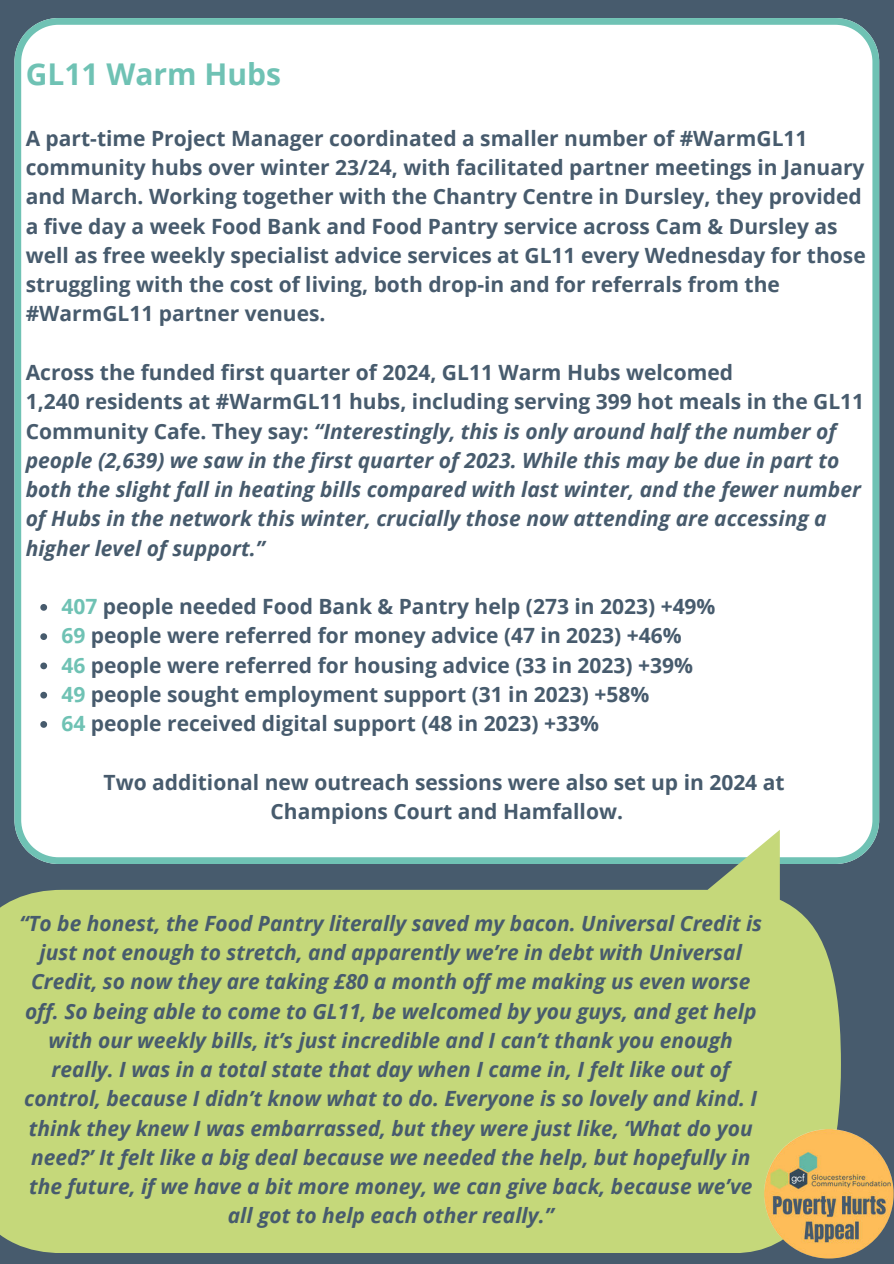
<style>
.page{position:relative;width:894px;height:1264px;background:#fff}
.page>*{position:absolute;margin:0;border:0;box-sizing:border-box;transform-origin:0 0}
.t1{font:700 30px "Open Sans";color:#6fc2b4}
.t2{font:italic 700 21px/29.2px "Open Sans";color:#475b6d}
.t3{font:700 21px/29.2px "Open Sans";color:#475b6d}
.s1{font-style:normal}
.s2{color:#6fc2b4}
</style>
<div class="page">
<div style="left:0;top:0;width:893px;height:1263px;background:#475b6d"></div>
<div style="left:14px;top:18px;width:864px;height:846px;background:#fff"></div>
<svg style="left:40px;top:604px;width:7px;height:6px"></svg>
<svg style="left:40px;top:633px;width:7px;height:7px"></svg>
<svg style="left:40px;top:662px;width:7px;height:7px"></svg>
<svg style="left:40px;top:691px;width:7px;height:7px"></svg>
<svg style="left:40px;top:721px;width:7px;height:6px"></svg>
<div style="left:0;top:889px;width:840px;height:363px;background:#c5d87a"></div>
<img style="left:764px;top:1129px;width:129px;height:129px;border-radius:50%">
<h1 class="t1" style="left:26px;top:53px;width:257px">GL11 Warm Hubs</h1>
<p class="t3" style="left:26px;top:123px;width:841px">A part-time Project Manager coordinated a smaller number of #WarmGL11 community hubs over winter 23/24, with facilitated partner meetings in January and March. Working together with the Chantry Centre in Dursley, they provided a five day a week Food Bank and Food Pantry service across Cam &amp; Dursley as well as free weekly specialist advice services at GL11 every Wednesday for those struggling with the cost of living, both drop-in and for referrals from the #WarmGL11 partner venues.</p>
<p class="t2" style="left:26px;top:357px;width:839px"><span class="s1">Across the funded first quarter of 2024, GL11 Warm Hubs welcomed<br>1,240 residents at #WarmGL11 hubs, including serving 399 hot meals in the GL11<br>Community Cafe. They say:</span> “Interestingly, this is only around half the number of people (2,639) we saw in the first quarter of 2023. While this may be due in part to both the slight fall in heating bills compared with last winter, and the fewer number of Hubs in the network this winter, crucially those now attending are accessing a higher level of support.”</p>
<p class="t3" style="left:61px;top:591px;width:655px"><span class="s2">407</span> people needed Food Bank &amp; Pantry help (273 in 2023) +49% <span class="s2">69</span> people were referred for money advice (47 in 2023) +46%<br><span class="s2">46</span> people were referred for housing advice (33 in 2023) +39% <span class="s2">49</span> people sought employment support (31 in 2023) +58%<br><span class="s2">64</span> people received digital support (48 in 2023) +33%</p>
<p class="t3" style="left:103px;top:767px;width:682px;text-align:center">Two additional new outreach sessions were also set up in 2024 at<br>Champions Court and Hamfallow.</p>
<p class="t2" style="left:19px;top:908px;width:744px;text-align:center">“To be honest, the Food Pantry literally saved my bacon. Universal Credit is just not enough to stretch, and apparently we’re in debt with Universal Credit, so now they are taking £80 a month off me making us even worse off. So being able to come to GL11, be welcomed by you guys, and get help with our weekly bills, it’s just incredible and I can’t thank you enough really. I was in a total state that day when I came in, I felt like out of control, because I didn’t know what to do. Everyone is so lovely and kind. I think they knew I was embarrassed, but they were just like, ‘What do you need?’ It felt like a big deal because we needed the help, but hopefully in the future, if we have a bit more money, we can give back, because we’ve all got to help each other really.”</p>
</div>
